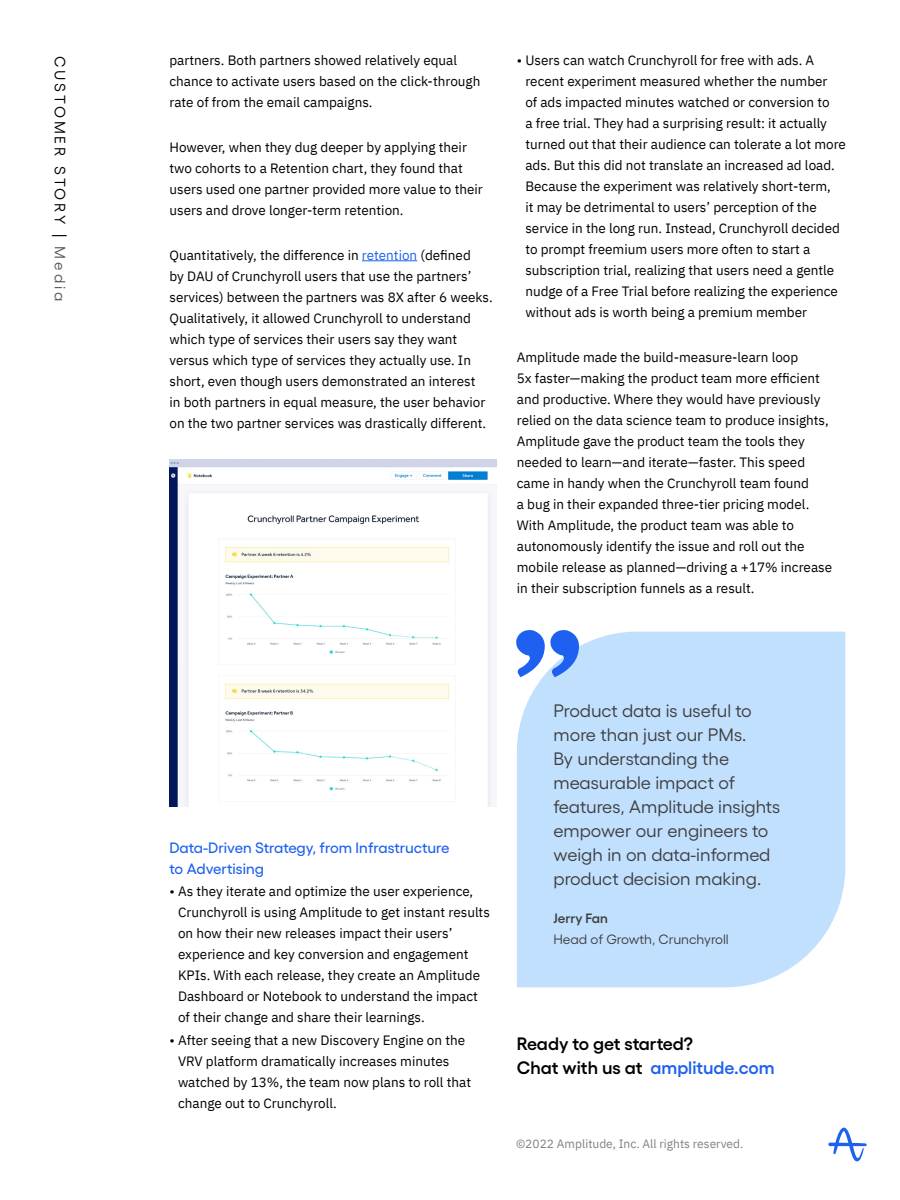
<style>
.page{position:relative;width:900px;height:1200px;background:#fff}
.page>*{position:absolute;margin:0;border:0;box-sizing:border-box;transform-origin:0 0}
.t1{font:18px/24px "Gellix";color:#3e3e3e}
.Signoff{font:600 18px/24px "Gellix";color:#000}
.t2{font:500 15px/21px "Gellix";color:#1e61f0}
.customer_Story{font:15px "Gellix";letter-spacing:.2em;color:#000}
.Body_copy{font:13.5px/21px "IBM Plex Sans";color:#000}
.Quote_title{font:13.5px "Gellix";color:#3e3e3e}
.Quote_name{font:600 13.5px "Gellix";color:#3e3e3e}
.Copyright_text{font:12px "IBM Plex Sans";color:#808285}
.s1{color:#565656}
.s2{color:#1e61f0}
</style>
<div class="page">
<svg style="left:828px;top:1128px;width:39px;height:33px"></svg>
<div style="left:517px;top:632px;width:328px;height:355px;background:#c1e0fe"></div>
<svg style="left:516px;top:630px;width:63px;height:47px"></svg>
<hr style="left:362px;top:260px;width:55px;height:1px;background:#1e61f0">
<img style="left:170px;top:460px;width:326px;height:347px">
<p class="customer_Story" style="left:72px;top:56px;width:247px;rotate:90deg">CUSTOMER STORY | <span class="s1">Media</span></p>
<p class="Body_copy" style="left:170px;top:48px;width:312px">partners. Both partners showed relatively equal chance to activate users based on the click-through rate of from the email campaigns.</p>
<p class="Body_copy" style="left:170px;top:135px;width:315px">However, when they dug deeper by applying their two cohorts to a Retention chart, they found that users used one partner provided more value to their users and drove longer-term retention.</p>
<p class="Body_copy" style="left:170px;top:243px;width:325px">Quantitatively, the difference in <span class="s2">retention</span> (defined<br>by DAU of Crunchyroll users that use the partners’ services) between the partners was 8X after 6 weeks.<br>Qualitatively, it allowed Crunchyroll to understand which type of services their users say they want versus which type of services they actually use. In short, even though users demonstrated an interest<br>in both partners in equal measure, the user behavior on the two partner services was drastically different.</p>
<p class="Body_copy" style="left:525px;top:48px;width:322px;text-indent:-9px">• Users can watch Crunchyroll for free with ads. A recent experiment measured whether the number<br>of ads impacted minutes watched or conversion to<br>a free trial. They had a surprising result: it actually turned out that their audience can tolerate a lot more ads. But this did not translate an increased ad load.<br>Because the experiment was relatively short-term,<br>it may be detrimental to users’ perception of the service in the long run. Instead, Crunchyroll decided to prompt freemium users more often to start a subscription trial, realizing that users need a gentle nudge of a Free Trial before realizing the experience without ads is worth being a premium member</p>
<p class="Body_copy" style="left:517px;top:345px;width:317px">Amplitude made the build-measure-learn loop<br>5x faster—making the product team more efficient and productive. Where they would have previously relied on the data science team to produce insights, Amplitude gave the product team the tools they needed to learn—and iterate—faster. This speed came in handy when the Crunchyroll team found<br>a bug in their expanded three-tier pricing model.<br>With Amplitude, the product team was able to autonomously identify the issue and roll out the mobile release as planned—driving a +17% increase in their subscription funnels as a result.</p>
<p class="t1" style="left:554px;top:697px;width:228px">Product data is useful to more than just our PMs.<br>By understanding the measurable impact of features, Amplitude insights empower our engineers to weigh in on data-informed product decision making.</p>
<p class="Quote_name" style="left:554px;top:907px;width:56px">Jerry Fan</p>
<p class="Quote_title" style="left:554px;top:929px;width:177px">Head of Growth, Crunchyroll</p>
<h2 class="t2" style="left:170px;top:835px;width:281px">Data-Driven Strategy, from Infrastructure to Advertising</h2>
<p class="Body_copy" style="left:178px;top:880px;width:313px;text-indent:-9px">• As they iterate and optimize the user experience, Crunchyroll is using Amplitude to get instant results on how their new releases impact their users’ experience and key conversion and engagement KPIs. With each release, they create an Amplitude Dashboard or Notebook to understand the impact of their change and share their learnings.</p>
<p class="Body_copy" style="left:178px;top:1028px;width:295px;text-indent:-9px">• After seeing that a new Discovery Engine on the VRV platform dramatically increases minutes watched by 13%, the team now plans to roll that change out to Crunchyroll.</p>
<p class="Signoff" style="left:517px;top:1030px;width:260px">Ready to get started?<br>Chat with us at <span class="s2">amplitude.com</span></p>
<p class="Copyright_text" style="left:516px;top:1134px;width:229px">©2022 Amplitude, Inc. All rights reserved.</p>
</div>
